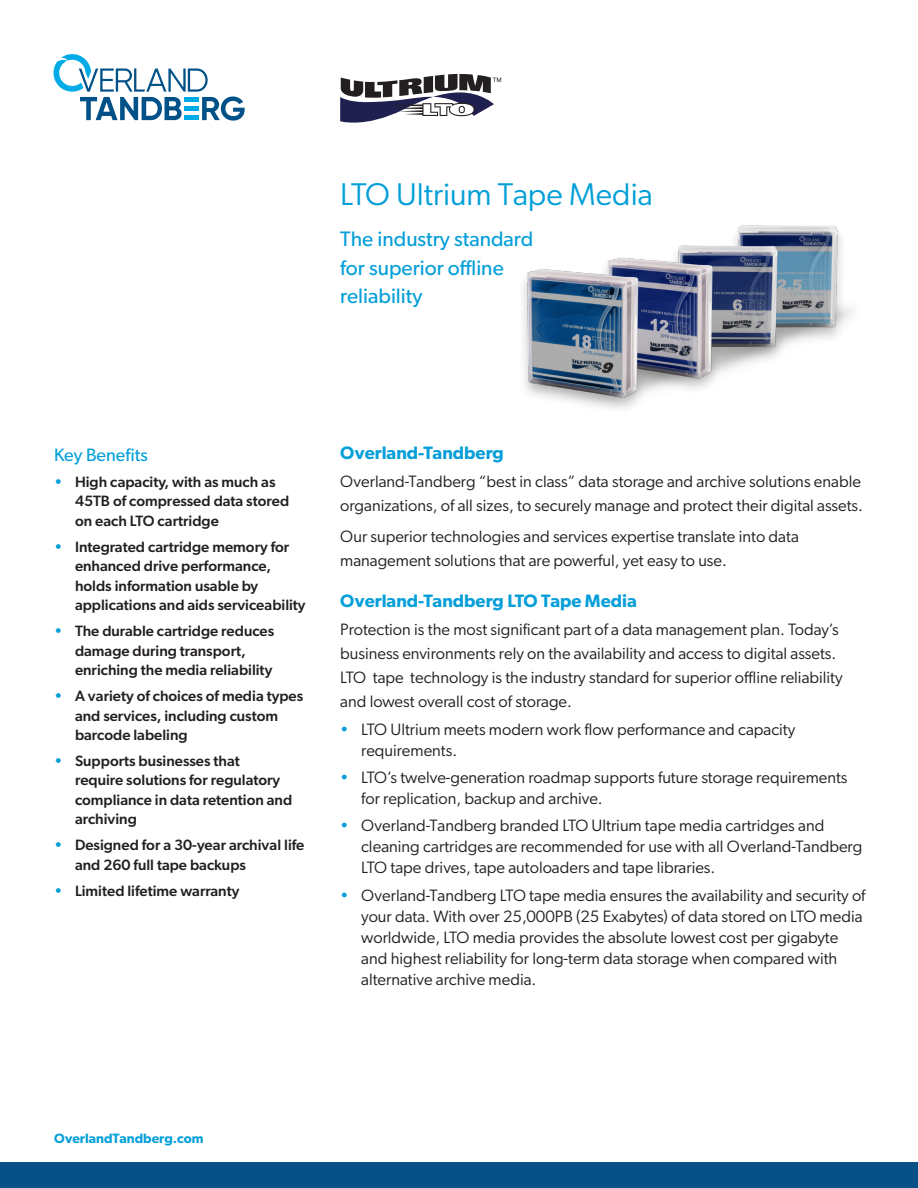
<style>
.page{position:relative;width:918px;height:1188px;background:#fff}
.page>*{position:absolute;margin:0;border:0;box-sizing:border-box;transform-origin:0 0}
.H_TITLE{font:31.5px "Gibson";color:#049fd9}
.t1{font:21px/28.5px "Gibson";color:#049fd9}
.t2{font:600 18px "Gibson";color:#049fd9}
.t3{font:18px "Gibson";color:#049fd9}
.BODY{font:16.5px/21px "Gibson";color:#231f20}
.t4{font:500 15px/19.5px "Gibson";color:#231f20}
.t5{font:600 13.5px "Gibson";color:#049fd9}
.s1{color:#049fd9}
</style>
<div class="page">
<svg style="left:53px;top:54px;width:192px;height:67px"></svg>
<div style="left:0;top:1162px;width:918px;height:26px;background:#075187"></div>
<svg style="left:340px;top:74px;width:161px;height:49px"></svg>
<img style="left:523px;top:225px;width:330px;height:184px">
<p class="H_TITLE" style="left:340px;top:175px;width:314px">LTO Ultrium Tape Media</p>
<h1 class="t1" style="left:340px;top:224px;width:195px">The industry standard for superior offline reliability</h1>
<h1 class="t3" style="left:54px;top:444px;width:95px">Key Benefits</h1>
<p class="t4" style="left:75px;top:472px;width:216px;text-indent:-21px"><span class="s1">•</span> High capacity, with as much as<br>45TB of compressed data stored on each LTO cartridge</p>
<p class="t4" style="left:75px;top:537px;width:232px;text-indent:-21px"><span class="s1">•</span> Integrated cartridge memory for enhanced drive performance, holds information usable by applications and aids serviceability</p>
<p class="t4" style="left:75px;top:621px;width:201px;text-indent:-21px"><span class="s1">•</span> The durable cartridge reduces damage during transport, enriching the media reliability</p>
<p class="t4" style="left:75px;top:686px;width:230px;text-indent:-21px"><span class="s1">•</span> A variety of choices of media types and services, including custom barcode labeling</p>
<p class="t4" style="left:75px;top:751px;width:219px;text-indent:-21px"><span class="s1">•</span> Supports businesses that<br>require solutions for regulatory compliance in data retention and archiving</p>
<p class="t4" style="left:75px;top:835px;width:231px;text-indent:-21px"><span class="s1">•</span> Designed for a 30-year archival life and 260 full tape backups</p>
<p class="t4" style="left:54px;top:880px;width:187px"><span class="s1">•</span> Limited lifetime warranty</p>
<h4 class="t2" style="left:340px;top:442px;width:165px">Overland-Tandberg</h4>
<p class="BODY" style="left:340px;top:470px;width:524px;line-height:24px">Overland-Tandberg “best in class” data storage and archive solutions enable organizations, of all sizes, to securely manage and protect their digital assets.</p>
<p class="BODY" style="left:340px;top:524px;width:460px;line-height:24px">Our superior technologies and services expertise translate into data management solutions that are powerful, yet easy to use.</p>
<h4 class="t2" style="left:340px;top:590px;width:298px">Overland-Tandberg LTO Tape Media</h4>
<p class="BODY" style="left:340px;top:617px;width:504px;line-height:24px">Protection is the most significant part of a data management plan. Today’s business environments rely on the availability and access to digital assets.<br>LTO tape technology is the industry standard for superior offline reliability and lowest overall cost of storage.</p>
<p class="BODY" style="left:361px;top:718px;width:436px;text-indent:-21px"><span class="s1">•</span> LTO Ultrium meets modern work flow performance and capacity requirements.</p>
<p class="BODY" style="left:361px;top:767px;width:488px;text-indent:-21px"><span class="s1">•</span> LTO’s twelve-generation roadmap supports future storage requirements for replication, backup and archive.</p>
<p class="BODY" style="left:361px;top:815px;width:503px;text-indent:-21px"><span class="s1">•</span> Overland-Tandberg branded LTO Ultrium tape media cartridges and cleaning cartridges are recommended for use with all Overland-Tandberg<br>LTO tape drives, tape autoloaders and tape libraries.</p>
<p class="BODY" style="left:361px;top:884px;width:506px;text-indent:-21px"><span class="s1">•</span> Overland-Tandberg LTO tape media ensures the availability and security of your data. With over 25,000PB (25 Exabytes) of data stored on LTO media worldwide, LTO media provides the absolute lowest cost per gigabyte and highest reliability for long-term data storage when compared with alternative archive media.</p>
<p class="t5" style="left:54px;top:1131px;width:151px">OverlandTandberg.com</p>
</div>
